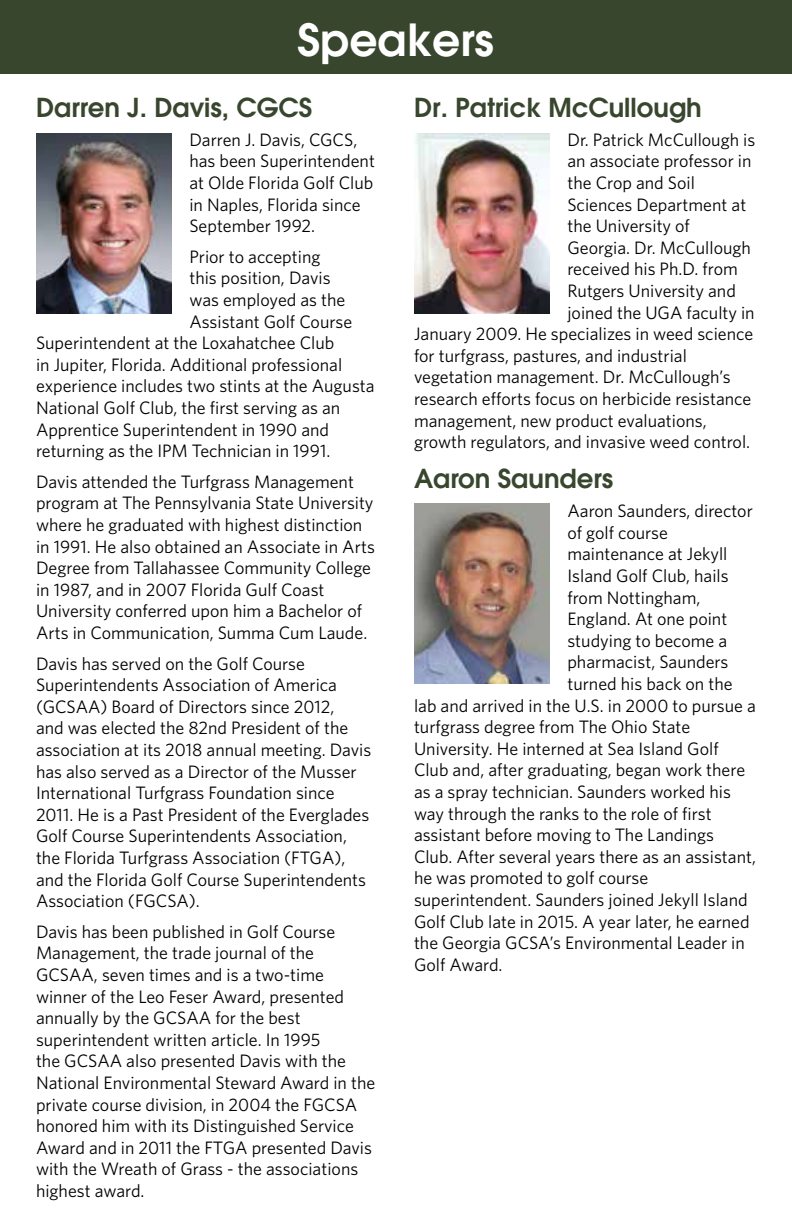
<style>
.page{position:relative;width:792px;height:1224px;background:#fff}
.page>*{position:absolute;margin:0;border:0;box-sizing:border-box;transform-origin:0 0}
.t1{font:600 44px "Avant Garde";color:#fff}
.t2{font:600 26px "Avant Garde";color:#38462e}
.t3{font:18px/21.6px "Whitney";color:#000}
</style>
<div class="page">
<img style="left:36px;top:134px;width:135px;height:180px">
<img style="left:414px;top:134px;width:135px;height:180px">
<img style="left:414px;top:504px;width:135px;height:180px">
<div style="left:0;top:0;width:792px;height:74px;background:#38462e"></div>
<h1 class="t1" style="left:298px;top:11px;width:198px">Speakers</h1>
<h2 class="t2" style="left:36px;top:90px;width:278px">Darren J. Davis, CGCS</h2>
<p class="t3" style="left:189px;top:128px;width:187px">Darren J. Davis, CGCS, has been Superintendent at Olde Florida Golf Club in Naples, Florida since<br>September 1992.</p>
<p class="t3" style="left:189px;top:245px;width:133px">Prior to accepting</p>
<p class="t3" style="left:189px;top:267px;width:143px">this position, Davis</p>
<p class="t3" style="left:189px;top:289px;width:157px">was employed as the</p>
<p class="t3" style="left:189px;top:310px;width:164px">Assistant Golf Course</p>
<p class="t3" style="left:36px;top:332px;width:300px">Superintendent at the Loxahatchee Club</p>
<p class="t3" style="left:36px;top:353px;width:308px">in Jupiter, Florida. Additional professional</p>
<p class="t3" style="left:36px;top:375px;width:340px">experience includes two stints at the Augusta</p>
<p class="t3" style="left:36px;top:397px;width:306px">National Golf Club, the first serving as an</p>
<p class="t3" style="left:36px;top:418px;width:295px">Apprentice Superintendent in 1990 and</p>
<p class="t3" style="left:36px;top:440px;width:296px">returning as the IPM Technician in 1991.</p>
<p class="t3" style="left:36px;top:470px;width:340px">Davis attended the Turfgrass Management program at The Pennsylvania State University where he graduated with highest distinction in 1991. He also obtained an Associate in Arts Degree from Tallahassee Community College in 1987, and in 2007 Florida Gulf Coast University conferred upon him a Bachelor of Arts in Communication, Summa Cum Laude.</p>
<p class="t3" style="left:36px;top:652px;width:337px">Davis has served on the Golf Course Superintendents Association of America (GCSAA) Board of Directors since 2012,<br>and was elected the 82nd President of the association at its 2018 annual meeting. Davis has also served as a Director of the Musser International Turfgrass Foundation since 2011. He is a Past President of the Everglades Golf Course Superintendents Association, the Florida Turfgrass Association (FTGA), and the Florida Golf Course Superintendents Association (FGCSA).</p>
<p class="t3" style="left:36px;top:920px;width:341px">Davis has been published in Golf Course Management, the trade journal of the GCSAA, seven times and is a two-time winner of the Leo Feser Award, presented annually by the GCSAA for the best superintendent written article. In 1995<br>the GCSAA also presented Davis with the National Environmental Steward Award in the private course division, in 2004 the FGCSA honored him with its Distinguished Service Award and in 2011 the FTGA presented Davis with the Wreath of Grass - the associations highest award.</p>
<h2 class="t2" style="left:414px;top:90px;width:289px">Dr. Patrick McCullough</h2>
<p class="t3" style="left:567px;top:128px;width:189px">Dr. Patrick McCullough is</p>
<p class="t3" style="left:567px;top:150px;width:186px">an associate professor in</p>
<p class="t3" style="left:567px;top:172px;width:129px">the Crop and Soil</p>
<p class="t3" style="left:567px;top:193px;width:180px">Sciences Department at</p>
<p class="t3" style="left:567px;top:215px;width:124px">the University of</p>
<p class="t3" style="left:567px;top:236px;width:185px">Georgia. Dr. McCullough</p>
<p class="t3" style="left:567px;top:258px;width:172px">received his Ph.D. from</p>
<p class="t3" style="left:567px;top:280px;width:170px">Rutgers University and</p>
<p class="t3" style="left:567px;top:301px;width:189px">joined the UGA faculty in</p>
<p class="t3" style="left:414px;top:323px;width:341px">January 2009. He specializes in weed science</p>
<p class="t3" style="left:414px;top:344px;width:274px">for turfgrass, pastures, and industrial</p>
<p class="t3" style="left:414px;top:366px;width:318px">vegetation management. Dr. McCullough’s</p>
<p class="t3" style="left:414px;top:388px;width:339px">research efforts focus on herbicide resistance</p>
<p class="t3" style="left:414px;top:409px;width:294px">management, new product evaluations,</p>
<p class="t3" style="left:414px;top:431px;width:338px">growth regulators, and invasive weed control.</p>
<h2 class="t2" style="left:414px;top:462px;width:201px">Aaron Saunders</h2>
<p class="t3" style="left:567px;top:500px;width:187px">Aaron Saunders, director</p>
<p class="t3" style="left:567px;top:521px;width:102px">of golf course</p>
<p class="t3" style="left:567px;top:543px;width:162px">maintenance at Jekyll</p>
<p class="t3" style="left:567px;top:565px;width:163px">Island Golf Club, hails</p>
<p class="t3" style="left:567px;top:586px;width:135px">from Nottingham,</p>
<p class="t3" style="left:567px;top:608px;width:161px">England. At one point</p>
<p class="t3" style="left:567px;top:629px;width:161px">studying to become a</p>
<p class="t3" style="left:567px;top:651px;width:163px">pharmacist, Saunders</p>
<p class="t3" style="left:567px;top:673px;width:167px">turned his back on the</p>
<p class="t3" style="left:414px;top:694px;width:343px">lab and arrived in the U.S. in 2000 to pursue a</p>
<p class="t3" style="left:414px;top:716px;width:278px">turfgrass degree from The Ohio State</p>
<p class="t3" style="left:414px;top:737px;width:306px">University. He interned at Sea Island Golf</p>
<p class="t3" style="left:414px;top:759px;width:333px">Club and, after graduating, began work there</p>
<p class="t3" style="left:414px;top:781px;width:318px">as a spray technician. Saunders worked his</p>
<p class="t3" style="left:414px;top:802px;width:299px">way through the ranks to the role of first</p>
<p class="t3" style="left:414px;top:824px;width:302px">assistant before moving to The Landings</p>
<p class="t3" style="left:414px;top:845px;width:344px">Club. After several years there as an assistant,</p>
<p class="t3" style="left:414px;top:867px;width:236px">he was promoted to golf course</p>
<p class="t3" style="left:414px;top:889px;width:335px">superintendent. Saunders joined Jekyll Island</p>
<p class="t3" style="left:414px;top:910px;width:337px">Golf Club late in 2015. A year later, he earned</p>
<p class="t3" style="left:414px;top:932px;width:332px">the Georgia GCSA’s Environmental Leader in</p>
<p class="t3" style="left:414px;top:953px;width:90px">Golf Award.</p>
</div>
